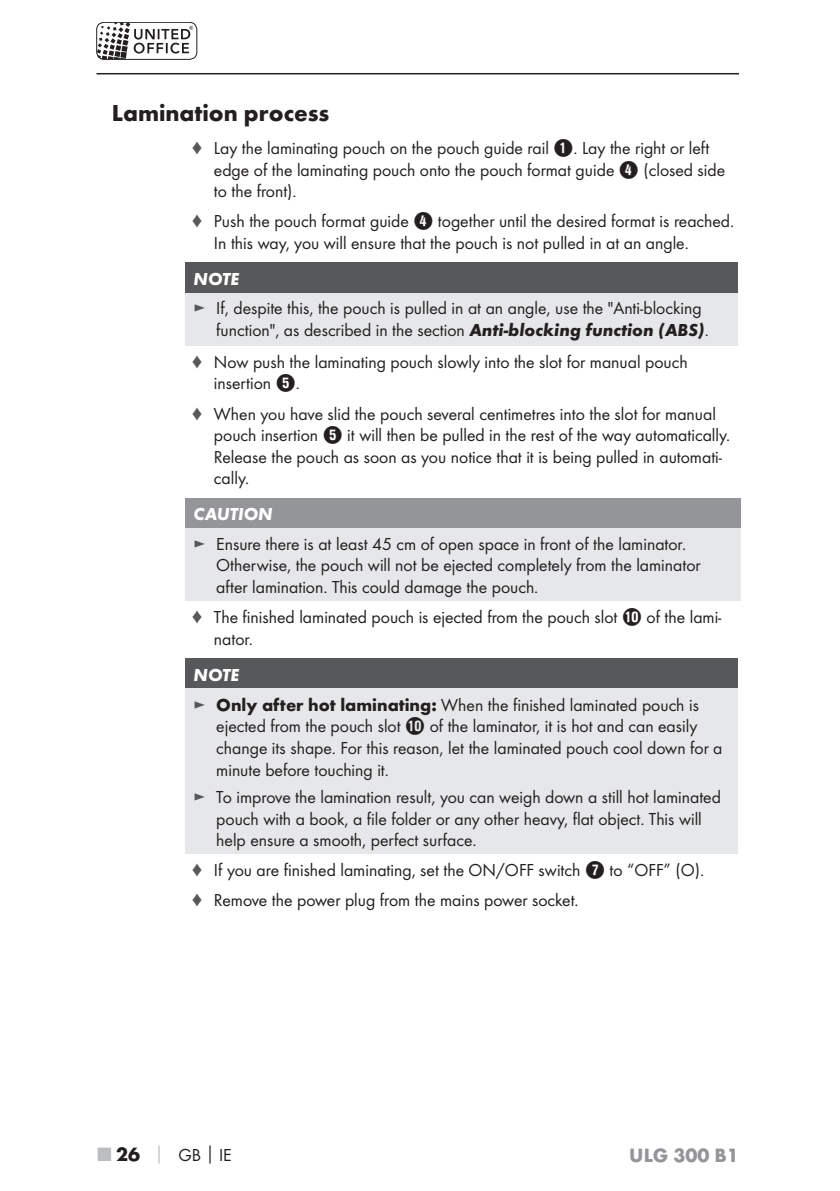
<style>
.page{position:relative;width:840px;height:1191px;background:#fff}
.page>*{position:absolute;margin:0;border:0;box-sizing:border-box;transform-origin:0 0}
.t1{font:700 24px "Futura";color:#231f20}
.t2{font:700 20px "Futura";color:#939598}
.t3{font:18px/21.6px "Futura Boo";color:#231f20}
.t4{font:italic 700 18px "Futura";color:#fff}
.s1{color:#57585a}
.s2{font-family:"Hako PI Nummern";font-size:20px}
.s3{font-family:"Futura";font-weight:700;font-style:italic}
.s4{font-family:"Futura";font-weight:700}
.s5{font-family:"Futura";font-weight:700;font-size:20px;color:#bcbdc0}
.s6{font-family:"Futura";font-weight:700;font-size:20px}
.s7{font-family:"Futura";font-weight:700;color:#bcbdc0}
</style>
<div class="page">
<svg style="left:97px;top:22px;width:96px;height:36px"></svg>
<div style="left:96px;top:22px;width:101px;height:38px;border:1px solid #231f20;border-radius:7px"></div>
<hr style="left:96px;top:73px;width:642px;height:1px;background:#231f20">
<div style="left:185px;top:263px;width:552px;height:30px;background:#57585a"></div>
<div style="left:185px;top:293px;width:552px;height:53px;background:#e6e7e9"></div>
<div style="left:185px;top:498px;width:555px;height:30px;background:#939598"></div>
<div style="left:185px;top:528px;width:555px;height:73px;background:#e6e7e9"></div>
<div style="left:185px;top:658px;width:552px;height:30px;background:#57585a"></div>
<div style="left:185px;top:688px;width:552px;height:166px;background:#e6e7e9"></div>
<h1 class="t1" style="left:112px;top:104px;width:219px">Lamination process</h1>
<p class="t3" style="left:214px;top:138px;width:512px;text-indent:-23px"><span class="s1">♦</span> Lay the laminating pouch on the pouch guide rail <span class="s2">1</span>. Lay the right or left edge of the laminating pouch onto the pouch format guide <span class="s2">4</span> (closed side to the front).</p>
<p class="t3" style="left:214px;top:211px;width:521px;text-indent:-23px"><span class="s1">♦</span> Push the pouch format guide <span class="s2">4</span> together until the desired format is reached.<br>In this way, you will ensure that the pouch is not pulled in at an angle.</p>
<p class="t4" style="left:193px;top:272px;width:47px">NOTE</p>
<p class="t3" style="left:216px;top:298px;width:493px;text-indent:-23px"><span class="s1">►</span> If, despite this, the pouch is pulled in at an angle, use the "Anti-blocking function", as described in the section <span class="s3">Anti-blocking function (ABS)</span>.</p>
<p class="t3" style="left:214px;top:352px;width:475px;text-indent:-23px"><span class="s1">♦</span> Now push the laminating pouch slowly into the slot for manual pouch insertion <span class="s2">5</span>.</p>
<p class="t3" style="left:214px;top:404px;width:517px;text-indent:-23px"><span class="s1">♦</span> When you have slid the pouch several centimetres into the slot for manual pouch insertion <span class="s2">5</span> it will then be pulled in the rest of the way automatically.<br>Release the pouch as soon as you notice that it is being pulled in automati&shy;cally.</p>
<p class="t4" style="left:193px;top:507px;width:80px">CAUTION</p>
<p class="t3" style="left:216px;top:534px;width:485px;text-indent:-23px"><span class="s1">►</span> Ensure there is at least 45 cm of open space in front of the laminator.<br>Otherwise, the pouch will not be ejected completely from the laminator after lamination. This could damage the pouch.</p>
<p class="t3" style="left:214px;top:607px;width:509px;text-indent:-23px"><span class="s1">♦</span> The finished laminated pouch is ejected from the pouch slot <span class="s2">0</span> of the lami&shy;nator.</p>
<p class="t4" style="left:193px;top:667px;width:47px">NOTE</p>
<p class="t3" style="left:216px;top:695px;width:507px;text-indent:-23px"><span class="s1">►</span> <span class="s4">Only after hot laminating:</span> When the finished laminated pouch is ejected from the pouch slot <span class="s2">0</span> of the laminator, it is hot and can easily change its shape. For this reason, let the laminated pouch cool down for a minute before touching it.</p>
<p class="t3" style="left:216px;top:787px;width:506px;text-indent:-23px"><span class="s1">►</span> To improve the lamination result, you can weigh down a still hot laminated pouch with a book, a file folder or any other heavy, flat object. This will help ensure a smooth, perfect surface.</p>
<p class="t3" style="left:191px;top:856px;width:514px;line-height:30.2px"><span class="s1">♦</span> If you are finished laminating, set the ON/OFF switch <span class="s2">7</span> to “OFF” (O). <span class="s1">♦</span> Remove the power plug from the mains power socket.</p>
<p class="t3" style="left:98px;top:1145px;width:135px"><span class="s5">■</span> <span class="s6">26</span> <span class="s7">│</span> GB<span class="s4">│</span>IE</p>
<p class="t2" style="left:629px;top:1147px;width:111px">ULG 300 B1</p>
</div>
